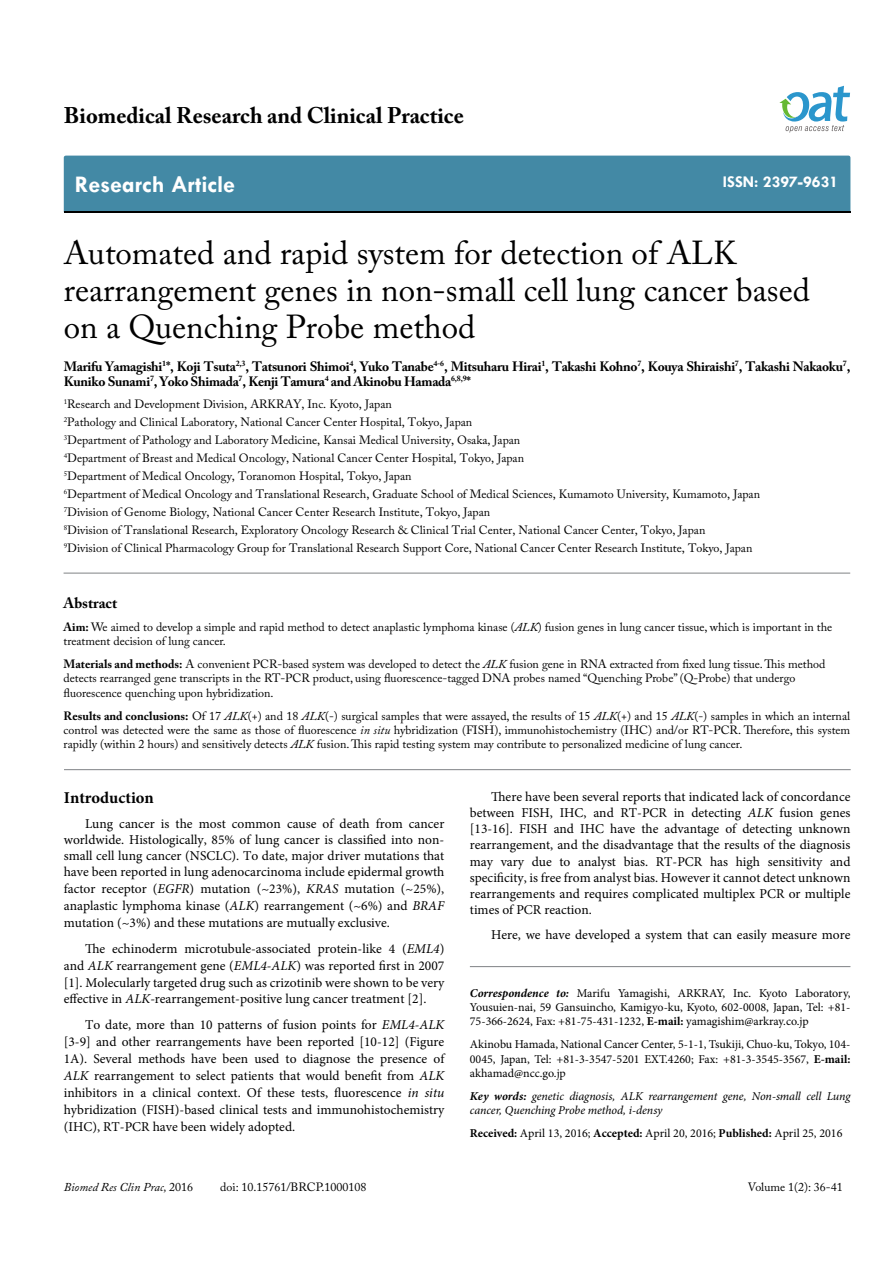
<style>
.page{position:relative;width:893px;height:1263px;background:#fff}
.page>*{position:absolute;margin:0;border:0;box-sizing:border-box;transform-origin:0 0}
.t1{font:33px/37.5px "Adobe Caslon Pro";color:#000}
.t2{font:700 24px "Tw Cen";color:#fff}
.t3{font:700 22.5px "Adobe Caslon Pro";color:#000}
.t4{font:700 16.5px "Tw Cen";color:#fff}
.t5{font:700 16.5px "Minion Pro";color:#000}
.t6{font:700 15px "Adobe Caslon Pro";color:#000}
.t7{font:13.5px/17px "Minion Pro";color:#000;text-align:justify}
.t8{font:700 13.5px/15px "Adobe Caslon Pro";letter-spacing:-.02em;color:#000}
.t9{font:12px/18px "Adobe Caslon Pro";color:#000}
.t10{font:12px/14.4px "Minion Pro";color:#000;text-align:justify}
.t11{font:italic 12px/14.4px "Minion Pro";letter-spacing:-.005em;color:#000}
.t12{font:italic 12px "Adobe Caslon Pro";color:#000}
.s1{font-weight:700}
.s2{font-style:italic}
.s3{font-weight:700;font-style:italic}
.s4{font-style:normal}
</style>
<div class="page">
<div style="left:64px;top:156px;width:786px;height:56px;background:#4389a5"></div>
<svg style="left:779px;top:86px;width:71px;height:47px"></svg>
<hr style="left:64px;top:573px;width:786px;height:1px;background:#808285">
<hr style="left:64px;top:769px;width:787px;height:1px;background:#808285">
<hr style="left:470px;top:966px;width:380px;height:1px;background:#808285">
<h3 class="t3" style="left:64px;top:102px;width:401px">Biomedical Research and Clinical Practice</h3>
<h2 class="t2" style="left:75px;top:170px;width:162px">Research Article</h2>
<h3 class="t4" style="left:723px;top:172px;width:117px">ISSN: 2397-9631</h3>
<h1 class="t1" style="left:64px;top:233px;width:748px">Automated and rapid system for detection of ALK rearrangement genes in non-small cell lung cancer based on a Quenching Probe method</h1>
<p class="t8" style="left:64px;top:358px;width:788px">Marifu Yamagishi<sup>1</sup>*, Koji Tsuta<sup>2,3</sup>, Tatsunori Shimoi<sup>4</sup>, Yuko Tanabe<sup>4-6</sup>, Mitsuharu Hirai<sup>1</sup>, Takashi Kohno<sup>7</sup>, Kouya Shiraishi<sup>7</sup>, Takashi Nakaoku<sup>7</sup>,<br>Kuniko Sunami<sup>7</sup>, Yoko Shimada<sup>7</sup>, Kenji Tamura<sup>4</sup> and Akinobu Hamada<sup>6,8,9</sup>*</p>
<p class="t9" style="left:64px;top:395px;width:698px"><sup>1</sup>Research and Development Division, ARKRAY, Inc. Kyoto, Japan<br><sup>2</sup>Pathology and Clinical Laboratory, National Cancer Center Hospital, Tokyo, Japan<br><sup>3</sup>Department of Pathology and Laboratory Medicine, Kansai Medical University, Osaka, Japan<br><sup>4</sup>Department of Breast and Medical Oncology, National Cancer Center Hospital, Tokyo, Japan<br><sup>5</sup>Department of Medical Oncology, Toranomon Hospital, Tokyo, Japan<br><sup>6</sup>Department of Medical Oncology and Translational Research, Graduate School of Medical Sciences, Kumamoto University, Kumamoto, Japan <sup>7</sup>Division of Genome Biology, National Cancer Center Research Institute, Tokyo, Japan<br><sup>8</sup>Division of Translational Research, Exploratory Oncology Research &amp; Clinical Trial Center, National Cancer Center, Tokyo, Japan<br><sup>9</sup>Division of Clinical Pharmacology Group for Translational Research Support Core, National Cancer Center Research Institute, Tokyo, Japan</p>
<p class="t6" style="left:64px;top:594px;width:55px">Abstract</p>
<p class="t9" style="left:64px;top:619px;width:770px;line-height:14.4px"><span class="s1">Aim:</span> We aimed to develop a simple and rapid method to detect anaplastic lymphoma kinase (<span class="s2">ALK</span>) fusion genes in lung cancer tissue, which is important in the treatment decision of lung cancer.</p>
<p class="t9" style="left:64px;top:656px;width:763px;line-height:14.4px"><span class="s1">Materials and methods:</span> A convenient PCR-based system was developed to detect the <span class="s2">ALK</span> fusion gene in RNA extracted from fixed lung tissue. This method detects rearranged gene transcripts in the RT-PCR product, using fluorescence-tagged DNA probes named “Quenching Probe” (Q-Probe) that undergo fluorescence quenching upon hybridization.</p>
<p class="t9" style="left:64px;top:708px;width:788px;line-height:14.4px;text-align:justify"><span class="s1">Results and conclusions:</span> Of 17 <span class="s2">ALK</span>(+) and 18 <span class="s2">ALK</span>(-) surgical samples that were assayed, the results of 15 <span class="s2">ALK</span>(+) and 15 <span class="s2">ALK</span>(-) samples in which an internal control was detected were the same as those of fluorescence <span class="s2">in situ</span> hybridization (FISH), immunohistochemistry (IHC) and/or RT-PCR. Therefore, this system rapidly (within 2 hours) and sensitively detects <span class="s2">ALK</span> fusion. This rapid testing system may contribute to personalized medicine of lung cancer.</p>
<h3 class="t5" style="left:64px;top:786px;width:92px">Introduction</h3>
<p class="t7" style="left:64px;top:815px;width:382px;text-indent:21px">Lung cancer is the most common cause of death from cancer worldwide. Histologically, 85% of lung cancer is classified into non&shy;small cell lung cancer (NSCLC). To date, major driver mutations that have been reported in lung adenocarcinoma include epidermal growth factor receptor (<span class="s2">EGFR</span>) mutation (~23%), <span class="s2">KRAS</span> mutation (~25%), anaplastic lymphoma kinase (<span class="s2">ALK</span>) rearrangement (~6%) and <span class="s2">BRAF </span>mutation (~3%) and these mutations are mutually exclusive.</p>
<p class="t7" style="left:64px;top:940px;width:382px;text-indent:21px">The echinoderm microtubule-associated protein-like 4 (<span class="s2">EML4</span>) and <span class="s2">ALK</span> rearrangement gene (<span class="s2">EML4-ALK</span>) was reported first in 2007 [1]. Molecularly targeted drug such as crizotinib were shown to be very effective in <span class="s2">ALK-</span>rearrangement-positive lung cancer treatment [2].</p>
<p class="t7" style="left:64px;top:1016px;width:382px;text-indent:21px">To date, more than 10 patterns of fusion points for <span class="s2">EML4-ALK </span>[3-9] and other rearrangements have been reported [10-12] (Figure 1A). Several methods have been used to diagnose the presence of <span class="s2">ALK</span> rearrangement to select patients that would benefit from <span class="s2">ALK </span>inhibitors in a clinical context. Of these tests, fluorescence <span class="s2">in situ </span>hybridization (FISH)-based clinical tests and immunohistochemistry (IHC), RT-PCR have been widely adopted.</p>
<p class="t7" style="left:470px;top:788px;width:382px;line-height:16.2px;text-indent:21px">There have been several reports that indicated lack of concordance between FISH, IHC, and RT-PCR in detecting <span class="s2">ALK</span> fusion genes [13-16]. FISH and IHC have the advantage of detecting unknown rearrangement, and the disadvantage that the results of the diagnosis may vary due to analyst bias. RT-PCR has high sensitivity and specificity, is free from analyst bias. However it cannot detect unknown rearrangements and requires complicated multiplex PCR or multiple times of PCR reaction.</p>
<p class="t7" style="left:491px;top:926px;width:361px">Here, we have developed a system that can easily measure more</p>
<p class="t10" style="left:470px;top:986px;width:382px"><span class="s3">Correspondence to:</span> Marifu Yamagishi, ARKRAY, Inc. Kyoto Laboratory, Yousuien-nai, 59 Gansuincho, Kamigyo-ku, Kyoto, 602-0008, Japan, Tel: +81- 75-366-2624, Fax: +81-75-431-1232, <span class="s1">E-mail:</span> yamagishim@arkray.co.jp</p>
<p class="t10" style="left:470px;top:1037px;width:382px">Akinobu Hamada, National Cancer Center, 5-1-1, Tsukiji, Chuo-ku, Tokyo, 104- 0045, Japan, Tel: +81-3-3547-5201 EXT.4260; Fax: +81-3-3545-3567, <span class="s1">E-mail: </span>akhamad@ncc.go.jp</p>
<p class="t11" style="left:470px;top:1089px;width:382px"><span class="s1">Key words:</span> genetic diagnosis, ALK rearrangement gene, Non-small cell Lung cancer, Quenching Probe method, i-densy</p>
<p class="t10" style="left:470px;top:1126px;width:374px"><span class="s1">Received:</span> April 13, 2016; <span class="s1">Accepted:</span> April 20, 2016; <span class="s1">Published:</span> April 25, 2016</p>
<p class="t12" style="left:64px;top:1180px;width:131px">Biomed Res Clin Prac, <span class="s4">2016</span></p>
<p class="t9" style="left:220px;top:1178px;width:148px">doi: 10.15761/BRCP.1000108</p>
<p class="t9" style="left:748px;top:1178px;width:96px">Volume 1(2): 36-41</p>
</div>
